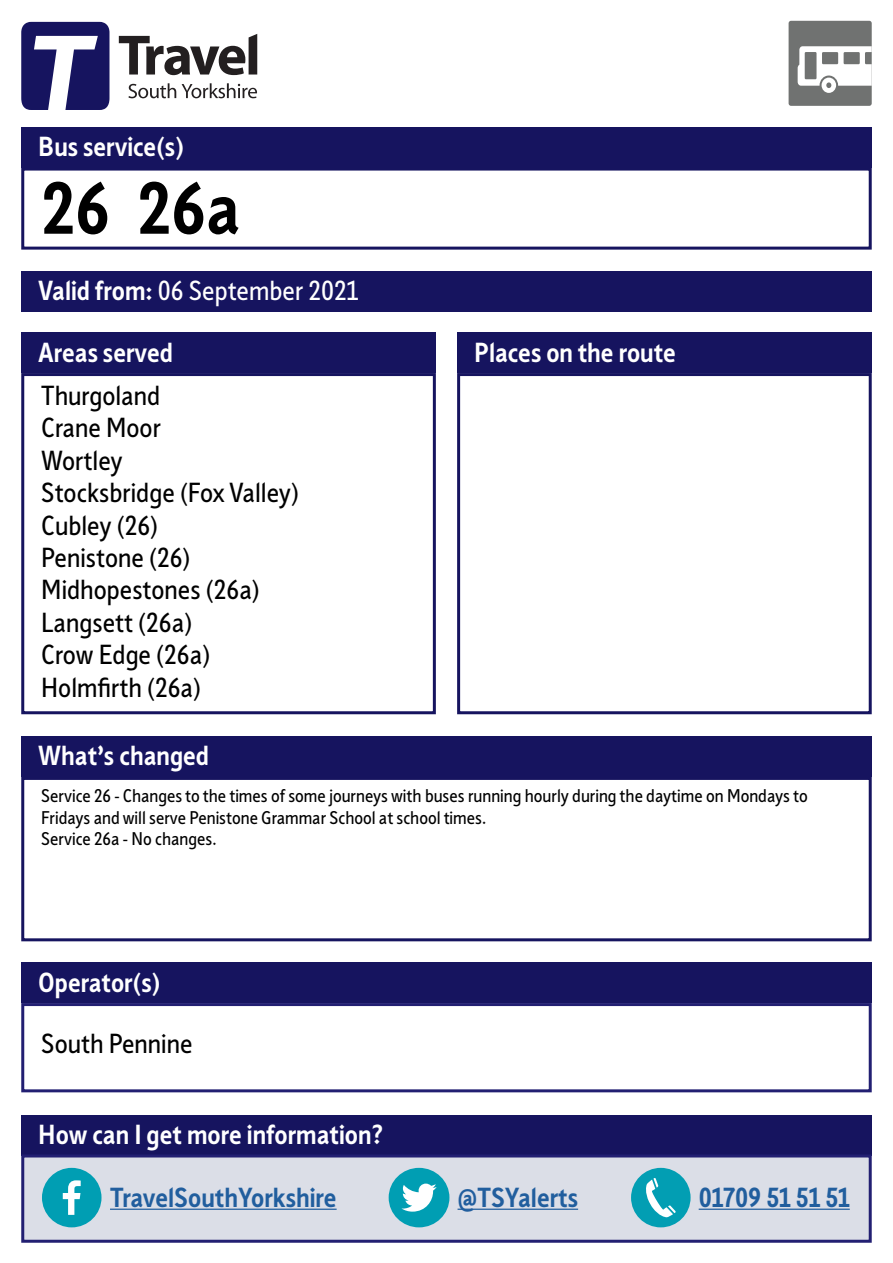
<style>
.page{position:relative;width:893px;height:1263px;background:#fff}
.page>*{position:absolute;margin:0;border:0;box-sizing:border-box;transform-origin:0 0}
.t1{font:700 72px "Sheffield Sans 2";color:#000}
.t2{font:27px/32.4px "Sheffield Sans 2";color:#000}
.t3{font:700 27px "Sheffield Sans 2";color:#fff}
.t4{font:700 27px "Sheffield Sans 2";color:#215e9e}
.t5{font:27px "Sheffield Sans 2";color:#fff}
.t6{font:18px/21.6px "Sheffield Sans 2";color:#000}
.s1{font-weight:700}
</style>
<div class="page">
<div style="left:21px;top:271px;width:851px;height:40px;background:#16145f"></div>
<div style="left:21px;top:127px;width:851px;height:41px;background:#16145f"></div>
<div style="left:21px;top:168px;width:851px;height:82px;border:3px solid #16145f"></div>
<div style="left:21px;top:736px;width:851px;height:41px;background:#16145f"></div>
<div style="left:21px;top:777px;width:851px;height:164px;border:3px solid #16145f"></div>
<div style="left:21px;top:333px;width:415px;height:40px;background:#16145f"></div>
<div style="left:21px;top:373px;width:415px;height:341px;border:3px solid #16145f"></div>
<div style="left:457px;top:333px;width:415px;height:40px;background:#16145f"></div>
<div style="left:457px;top:373px;width:415px;height:341px;border:3px solid #16145f"></div>
<div style="left:21px;top:962px;width:851px;height:41px;background:#16145f"></div>
<div style="left:21px;top:1003px;width:851px;height:89px;border:3px solid #221f72"></div>
<div style="left:789px;top:21px;width:83px;height:85px;background:#707271;border-radius:3px"></div>
<svg style="left:798px;top:46px;width:74px;height:47px"></svg>
<svg style="left:128px;top:83px;width:48px;height:15px"></svg>
<svg style="left:182px;top:83px;width:75px;height:15px"></svg>
<svg style="left:119px;top:34px;width:138px;height:41px"></svg>
<svg style="left:21px;top:22px;width:88px;height:88px"></svg>
<div style="left:21px;top:1115px;width:851px;height:40px;background:#16145f"></div>
<div style="left:21px;top:1154px;width:851px;height:89px;background:#dbdee7;border:3px solid #221f72"></div>
<hr style="left:110px;top:1208px;width:227px;height:2px;background:#215e9e">
<hr style="left:458px;top:1208px;width:120px;height:2px;background:#215e9e">
<hr style="left:699px;top:1208px;width:151px;height:2px;background:#215e9e">
<div style="left:42px;top:1168px;width:60px;height:59px;background:#009eb3;border-radius:50%"></div>
<svg style="left:63px;top:1180px;width:18px;height:35px"></svg>
<div style="left:389px;top:1168px;width:60px;height:59px;background:#009eb3;border-radius:50%"></div>
<svg style="left:401px;top:1183px;width:36px;height:28px"></svg>
<div style="left:631px;top:1168px;width:60px;height:59px;background:#029eb3;border-radius:50%"></div>
<svg style="left:646px;top:1178px;width:30px;height:39px"></svg>
<h2 class="t3" style="left:38px;top:128px;width:147px">Bus service(s)</h2>
<h1 class="t1" style="left:41px;top:160px;width:201px">26 26a</h1>
<h2 class="t5" style="left:38px;top:272px;width:322px"><span class="s1">Valid from:</span> 06 September 2021</h2>
<h2 class="t3" style="left:38px;top:334px;width:136px">Areas served</h2>
<h2 class="t2" style="left:41px;top:379px;width:259px">Thurgoland<br>Crane Moor<br>Wortley<br>Stocksbridge (Fox Valley)<br>Cubley (26)<br>Penistone (26)<br>Midhopestones (26a)<br>Langsett (26a)<br>Crow Edge (26a)<br>Holmfirth (26a)</h2>
<h2 class="t3" style="left:474px;top:334px;width:203px">Places on the route</h2>
<h2 class="t3" style="left:38px;top:738px;width:172px">What’s changed</h2>
<p class="t6" style="left:41px;top:784px;width:768px">Service 26 - Changes to the times of some journeys with buses running hourly during the daytime on Mondays to<br>Fridays and will serve Penistone Grammar School at school times.<br>Service 26a - No changes.</p>
<h2 class="t3" style="left:38px;top:964px;width:124px">Operator(s)</h2>
<h2 class="t2" style="left:41px;top:1027px;width:153px">South Pennine</h2>
<h2 class="t3" style="left:38px;top:1116px;width:347px">How can I get more information?</h2>
<h2 class="t4" style="left:110px;top:1179px;width:228px">TravelSouthYorkshire</h2>
<h2 class="t4" style="left:458px;top:1179px;width:122px">@TSYalerts</h2>
<h2 class="t4" style="left:699px;top:1179px;width:153px">01709 51 51 51</h2>
</div>
